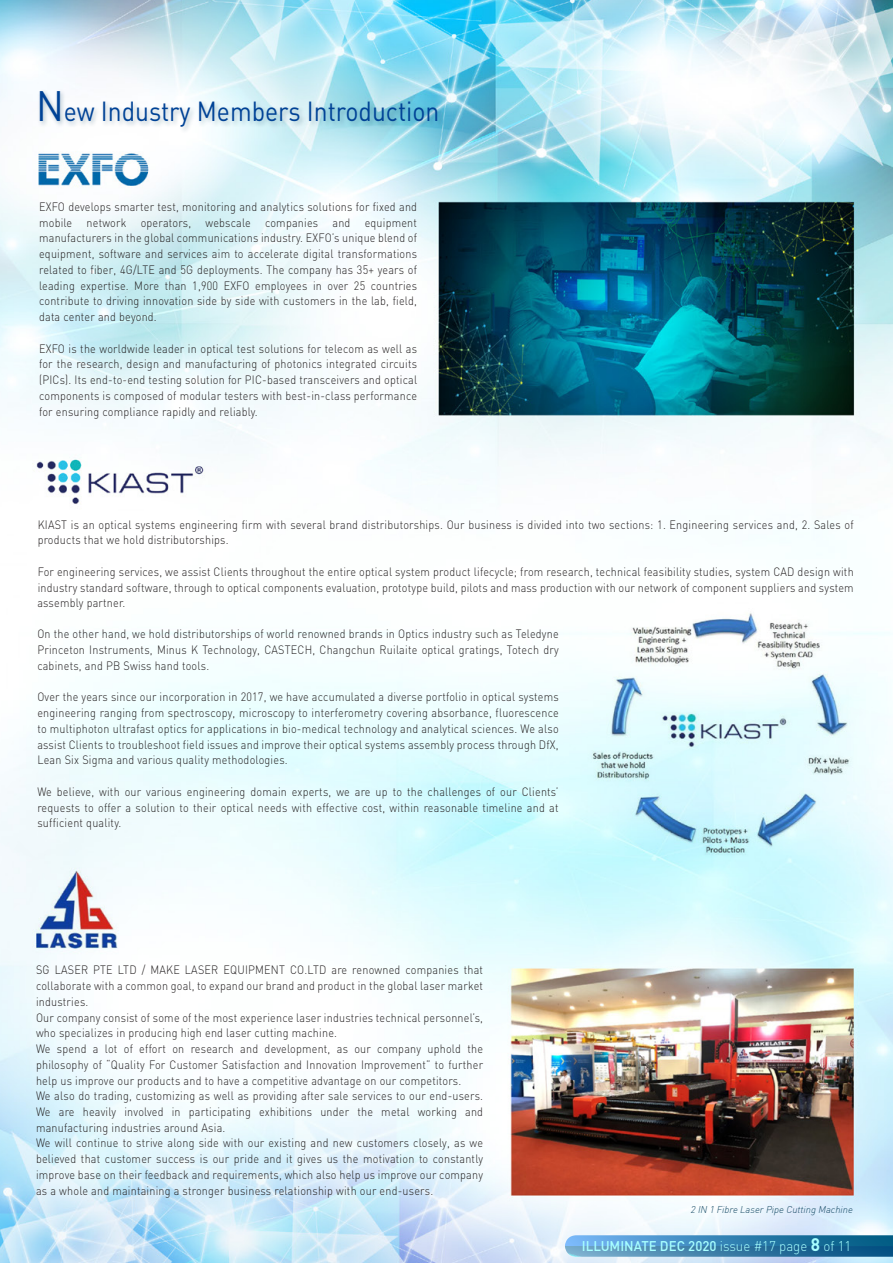
<style>
.page{position:relative;width:893px;height:1263px;background:#fff}
.page>*{position:absolute;margin:0;border:0;box-sizing:border-box;transform-origin:0 0}
.t1{font:27.3px "DIN";color:#004296;scale:.9 1}
.t2{font:500 13.95px "DIN";color:#a8ffff;scale:.95 1}
.t3{font:300 12px/15.8px "DIN";letter-spacing:.02em;color:#231f20;text-align:justify;scale:.9 1}
.t4{font:italic 300 9.75px "DIN";color:#194c66}
.s1{font-size:42px}
.s2{font-weight:300}
.s3{font-weight:700;font-size:18px}
</style>
<div class="page">
<img style="left:0;top:0;width:893px;height:1263px">
<img style="left:32px;top:81px;width:416px;height:58px">
<svg style="left:565px;top:1235px;width:328px;height:22px"></svg>
<h1 class="t1" style="left:36px;top:94px;width:450px"><span class="s1">N</span>ew Industry Members Introduction</h1>
<p class="t3" style="left:39px;top:199px;width:421px">EXFO develops smarter test, monitoring and analytics solutions for fixed and mobile network operators, webscale companies and equipment manufacturers in the global communications industry. EXFO’s unique blend of equipment, software and services aim to accelerate digital transformations related to fiber, 4G/LTE and 5G deployments. The company has 35+ years of leading expertise. More than 1,900 EXFO employees in over 25 countries contribute to driving innovation side by side with customers in the lab, field, data center and beyond.</p>
<p class="t3" style="left:39px;top:340px;width:421px">EXFO is the worldwide leader in optical test solutions for telecom as well as for the research, design and manufacturing of photonics integrated circuits (PICs). Its end-to-end testing solution for PIC-based transceivers and optical components is composed of modular testers with best-in-class performance for ensuring compliance rapidly and reliably.</p>
<p class="t3" style="left:38px;top:516px;width:908px">KIAST is an optical systems engineering firm with several brand distributorships. Our business is divided into two sections: 1. Engineering services and, 2. Sales of products that we hold distributorships.</p>
<p class="t3" style="left:38px;top:563px;width:908px">For engineering services, we assist Clients throughout the entire optical system product lifecycle; from research, technical feasibility studies, system CAD design with industry standard software, through to optical components evaluation, prototype build, pilots and mass production with our network of component suppliers and system</p>
<p class="t3" style="left:37px;top:594px;width:99px">assembly partner.</p>
<p class="t3" style="left:37px;top:626px;width:581px">On the other hand, we hold distributorships of world renowned brands in Optics industry such as Teledyne Princeton Instruments, Minus K Technology, CASTECH, Changchun Ruilaite optical gratings, Totech dry cabinets, and PB Swiss hand tools.</p>
<p class="t3" style="left:37px;top:689px;width:581px">Over the years since our incorporation in 2017, we have accumulated a diverse portfolio in optical systems engineering ranging from spectroscopy, microscopy to interferometry covering absorbance, fluorescence to multiphoton ultrafast optics for applications in bio-medical technology and analytical sciences. We also assist Clients to troubleshoot field issues and improve their optical systems assembly process through DfX, Lean Six Sigma and various quality methodologies.</p>
<p class="t3" style="left:37px;top:783px;width:581px">We believe, with our various engineering domain experts, we are up to the challenges of our Clients’ requests to offer a solution to their optical needs with effective cost, within reasonable timeline and at sufficient quality.</p>
<p class="t3" style="left:36px;top:962px;width:498px;text-align:left">SG LASER PTE LTD / MAKE LASER EQUIPMENT CO.LTD are renowned companies that collaborate with a common goal, to expand our brand and product in the global laser market industries.<br>Our company consist of some of the most experience laser industries technical personnel’s, who specializes in producing high end laser cutting machine.<br>We spend a lot of effort on research and development, as our company uphold the philosophy of “Quality For Customer Satisfaction and Innovation Improvement” to further help us improve our products and to have a competitive advantage on our competitors.<br>We also do trading, customizing as well as providing after sale services to our end-users.<br>We are heavily involved in participating exhibitions under the metal working and manufacturing industries around Asia.<br>We will continue to strive along side with our existing and new customers closely, as we believed that customer success is our pride and it gives us the motivation to constantly improve base on their feedback and requirements, which also help us improve our company as a whole and maintaining a stronger business relationship with our end-users.</p>
<p class="t4" style="left:691px;top:1203px;width:163px">2 IN 1 Fibre Laser Pipe Cutting Machine</p>
<p class="t2" style="left:582px;top:1237px;width:285px">ILLUMINATE DEC 2020 <span class="s2">issue #17 page</span> <span class="s3">8</span> <span class="s2">of 11</span></p>
</div>
